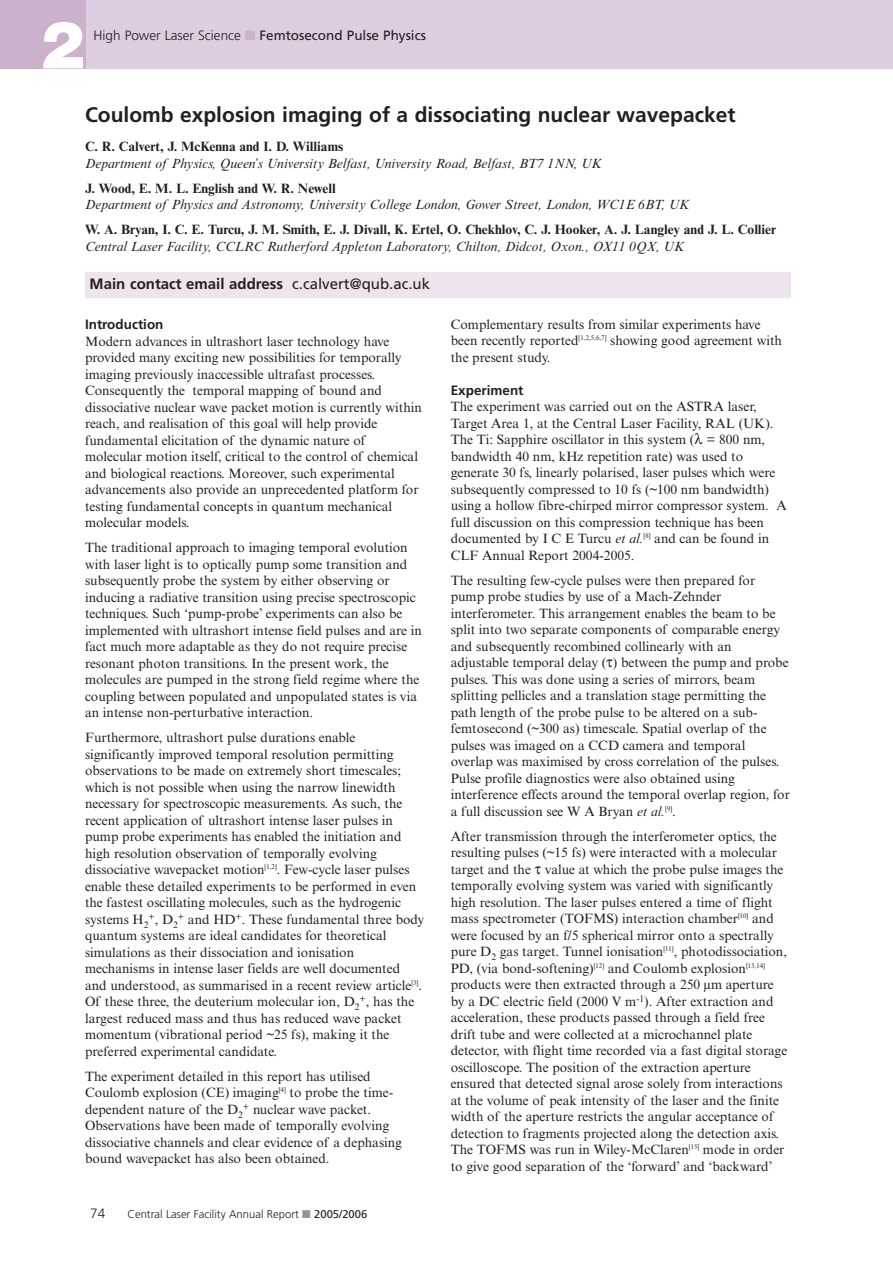
<style>
.page{position:relative;width:893px;height:1263px;background:#fff}
.page>*{position:absolute;margin:0;border:0;box-sizing:border-box;transform-origin:0 0}
.t1{font:900 66px "Helvetica Neue";color:#fff}
.t2{font:700 21px "Frutiger";color:#231f20}
.t3{font:700 15px "Frutiger";color:#231f20}
.t4{font:13.5px/16.5px "Times NRMT";color:#231f20}
.t5{font:italic 13.5px "Times NRMT";color:#231f20}
.t6{font:700 13.5px "Times NRMT";color:#231f20}
.t7{font:13.5px "Frutiger";color:#231f20}
.t8{font:700 13.5px "Frutiger";color:#231f20}
.t9{font:300 13.5px "Frutiger";color:#231f20}
.t10{font:300 11.25px "Frutiger";color:#231f20}
.t11{font:9.45px "Times NRMT";color:#231f20}
.s1{font-weight:300}
.s2{color:#cbb1cc}
.s3{font-weight:400}
.s4{font-style:italic}
.s5{font-size:13.5px}
.s6{color:#939598}
</style>
<div class="page">
<div style="left:85px;top:0;width:808px;height:68px;background:#ddcdde"></div>
<div style="left:0;top:0;width:85px;height:68px;background:#cbb1cc"></div>
<div style="left:85px;top:272px;width:706px;height:26px;background:#ede4ee"></div>
<h1 class="t1" style="left:41px;top:21px;width:46px">2</h1>
<p class="t7" style="left:94px;top:30px;width:334px"><span class="s1">High Power Laser Science</span> <span class="s2">■</span> Femtosecond Pulse Physics</p>
<h2 class="t2" style="left:85px;top:106px;width:652px">Coulomb explosion imaging of a dissociating nuclear wavepacket</h2>
<p class="t6" style="left:85px;top:142px;width:260px">C. R. Calvert, J. McKenna and I. D. Williams</p>
<p class="t5" style="left:85px;top:158px;width:518px">Department of Physics, Queen’s University Belfast, University Road, Belfast, BT7 1NN, UK</p>
<p class="t6" style="left:85px;top:184px;width:252px">J. Wood, E. M. L. English and W. R. Newell</p>
<p class="t5" style="left:85px;top:200px;width:605px">Department of Physics and Astronomy, University College London, Gower Street, London, WC1E 6BT, UK</p>
<p class="t6" style="left:85px;top:225px;width:693px">W. A. Bryan, I. C. E. Turcu, J. M. Smith, E. J. Divall, K. Ertel, O. Chekhlov, C. J. Hooker, A. J. Langley and J. L. Collier</p>
<p class="t5" style="left:85px;top:241px;width:600px">Central Laser Facility, CCLRC Rutherford Appleton Laboratory, Chilton, Didcot, Oxon., OX11 0QX, UK</p>
<p class="t3" style="left:90px;top:278px;width:342px">Main contact email address <span class="s3">c.calvert@qub.ac.uk</span></p>
<p class="t8" style="left:85px;top:319px;width:80px">Introduction</p>
<p class="t4" style="left:85px;top:334px;width:338px">Modern advances in ultrashort laser technology have provided many exciting new possibilities for temporally imaging previously inaccessible ultrafast processes.<br>Consequently the temporal mapping of bound and dissociative nuclear wave packet motion is currently within reach, and realisation of this goal will help provide fundamental elicitation of the dynamic nature of molecular motion itself, critical to the control of chemical and biological reactions. Moreover, such experimental advancements also provide an unprecedented platform for testing fundamental concepts in quantum mechanical molecular models.</p>
<p class="t4" style="left:85px;top:541px;width:338px">The traditional approach to imaging temporal evolution with laser light is to optically pump some transition and subsequently probe the system by either observing or inducing a radiative transition using precise spectroscopic techniques. Such ‘pump-probe’ experiments can also be implemented with ultrashort intense field pulses and are in fact much more adaptable as they do not require precise resonant photon transitions. In the present work, the molecules are pumped in the strong field regime where the coupling between populated and unpopulated states is via an intense non-perturbative interaction.</p>
<p class="t4" style="left:85px;top:731px;width:333px">Furthermore, ultrashort pulse durations enable significantly improved temporal resolution permitting observations to be made on extremely short timescales; which is not possible when using the narrow linewidth necessary for spectroscopic measurements. As such, the recent application of ultrashort intense laser pulses in pump probe experiments has enabled the initiation and high resolution observation of temporally evolving dissociative wavepacket motion<sup>[1,2]</sup>. Few-cycle laser pulses enable these detailed experiments to be performed in even the fastest oscillating molecules, such as the hydrogenic systems H<sub>2</sub></p>
<p class="t4" style="left:451px;top:317px;width:333px">Complementary results from similar experiments have been recently reported<sup>[1,2,5,6,7]</sup> showing good agreement with the present study.</p>
<p class="t8" style="left:451px;top:384px;width:74px">Experiment</p>
<p class="t4" style="left:451px;top:400px;width:338px">The experiment was carried out on the ASTRA laser, Target Area 1, at the Central Laser Facility, RAL (UK).<br>The Ti: Sapphire oscillator in this system ( = 800 nm, bandwidth 40 nm, kHz repetition rate) was used to generate 30 fs, linearly polarised, laser pulses which were subsequently compressed to 10 fs (~100 nm bandwidth) using a hollow fibre-chirped mirror compressor system. A full discussion on this compression technique has been documented by I C E Turcu <span class="s4">et al.</span><sup>[8]</sup> and can be found in CLF Annual Report 2004-2005.</p>
<p class="t4" style="left:451px;top:573px;width:341px">The resulting few-cycle pulses were then prepared for pump probe studies by use of a Mach-Zehnder interferometer. This arrangement enables the beam to be split into two separate components of comparable energy and subsequently recombined collinearly with an adjustable temporal delay ( ) between the pump and probe pulses. This was done using a series of mirrors, beam splitting pellicles and a translation stage permitting the path length of the probe pulse to be altered on a sub&shy;femtosecond (~300 as) timescale. Spatial overlap of the pulses was imaged on a CCD camera and temporal overlap was maximised by cross correlation of the pulses.<br>Pulse profile diagnostics were also obtained using interference effects around the temporal overlap region, for a full discussion see W A Bryan <span class="s4">et al.</span><sup>[9]</sup>.</p>
<p class="t4" style="left:451px;top:829px;width:338px">After transmission through the interferometer optics, the resulting pulses (~15 fs) were interacted with a molecular target and the value at which the probe pulse images the temporally evolving system was varied with significantly high resolution. The laser pulses entered a time of flight mass spectrometer (TOFMS) interaction chamber<sup>[10]</sup> and were focused by an f/5 spherical mirror onto a spectrally pure D<sub>2</sub> gas target. Tunnel ionisation<sup>[11]</sup>, photodissociation, PD, (via bond-softening)<sup>[12]</sup> and Coulomb explosion<sup>[13,14] </sup>products were then extracted through a 250 µm aperture by a DC electric field (2000 V m<sup>-1</sup>). After extraction and acceleration, these products passed through a field free drift tube and were collected at a microchannel plate detector, with flight time recorded via a fast digital storage oscilloscope. The position of the extraction aperture ensured that detected signal arose solely from interactions at the volume of peak intensity of the laser and the finite width of the aperture restricts the angular acceptance of detection to fragments projected along the detection axis.<br>The TOFMS was run in Wiley-McClaren<sup>[15]</sup> mode in order to give good separation of the ‘forward’ and ‘backward’</p>
<p class="t4" style="left:85px;top:912px;width:341px;text-indent:93px"><sup>+</sup> and HD<sup>+</sup>. These fundamental three body quantum systems are ideal candidates for theoretical simulations as their dissociation and ionisation mechanisms in intense laser fields are well documented and understood, as summarised in a recent review article<sup>[3]</sup>.<br>Of these three, the deuterium molecular ion, D<sub>2</sub><sup>+</sup>, has the largest reduced mass and thus has reduced wave packet momentum (vibrational period ~25 fs), making it the preferred experimental candidate.</p>
<p class="t4" style="left:85px;top:1069px;width:318px">The experiment detailed in this report has utilised Coulomb explosion (CE) imaging<sup>[4]</sup> to probe the time&shy;dependent nature of the D<sub>2</sub><sup>+</sup> nuclear wave packet.<br>Observations have been made of temporally evolving dissociative channels and clear evidence of a dephasing bound wavepacket has also been obtained.</p>
<p class="t11" style="left:148px;top:917px;width:31px">+<span class="s5">, D</span>2</p>
<p class="t9" style="left:90px;top:1208px;width:17px">74</p>
<p class="t10" style="left:128px;top:1210px;width:241px">Central Laser Facility Annual Report <span class="s6">■</span> <span class="s3">2005/2006</span></p>
</div>
